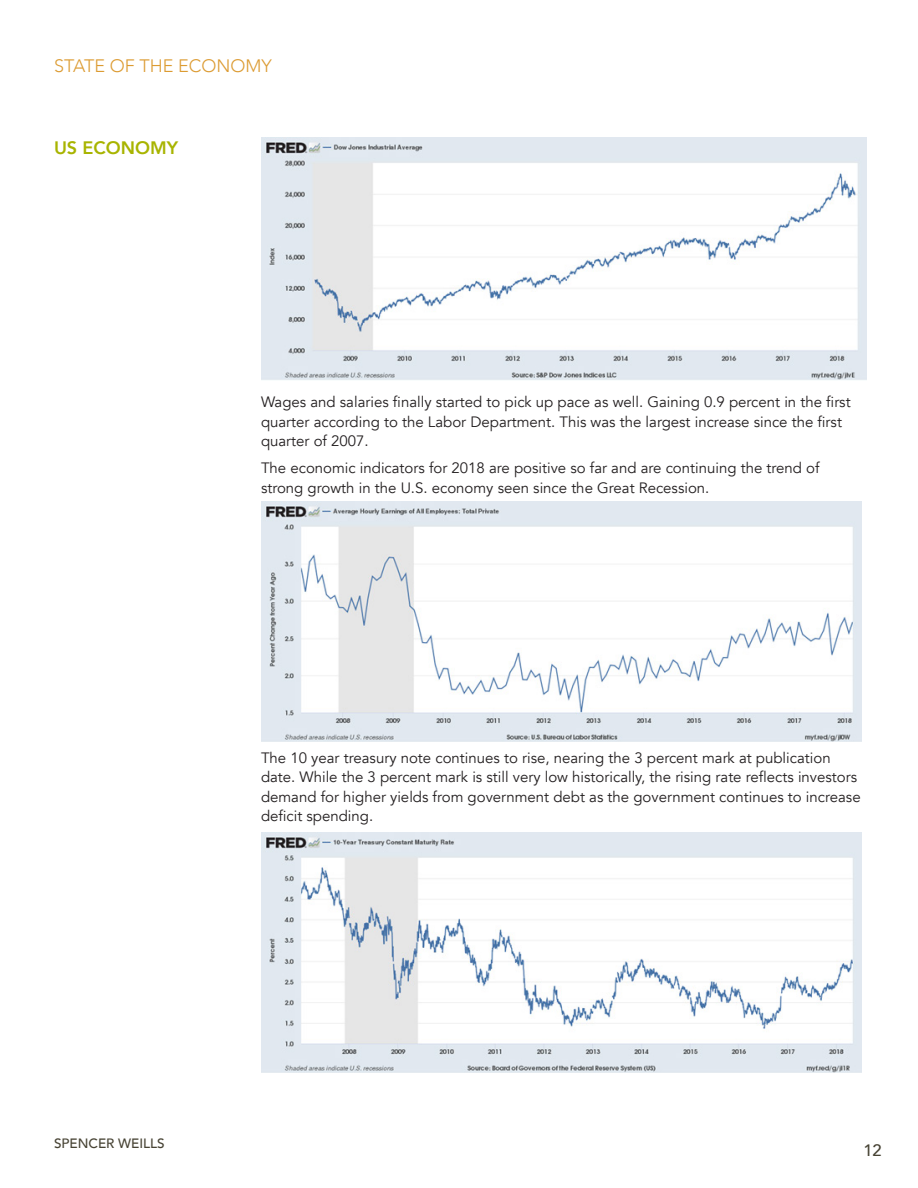
<style>
.page{position:relative;width:918px;height:1188px;background:#fff}
.page>*{position:absolute;margin:0;border:0;box-sizing:border-box;transform-origin:0 0}
.t1{font:300 18px "Avenir";color:#dc9b32}
.t2{font:800 18px "Avenir";color:#a8b400}
.t3{font:500 16.5px "Avenir";color:#474334}
.t4{font:15px/19.5px "Avenir";color:#231f20}
.t5{font:500 13.5px "Avenir";color:#474334}
</style>
<div class="page">
<img style="left:261px;top:138px;width:605px;height:242px">
<img style="left:261px;top:502px;width:600px;height:240px">
<img style="left:261px;top:832px;width:600px;height:240px">
<p class="t1" style="left:54px;top:55px;width:219px">STATE OF THE ECONOMY</p>
<p class="t2" style="left:54px;top:134px;width:126px">US ECONOMY</p>
<p class="t4" style="left:261px;top:392px;width:591px">Wages and salaries finally started to pick up pace as well. Gaining 0.9 percent in the first quarter according to the Labor Department. This was the largest increase since the first quarter of 2007.</p>
<p class="t4" style="left:261px;top:458px;width:560px">The economic indicators for 2018 are positive so far and are continuing the trend of strong growth in the U.S. economy seen since the Great Recession.</p>
<p class="t4" style="left:261px;top:748px;width:601px">The 10 year treasury note continues to rise, nearing the 3 percent mark at publication date. While the 3 percent mark is still very low historically, the rising rate reflects investors demand for higher yields from government debt as the government continues to increase deficit spending.</p>
<p class="t5" style="left:54px;top:1131px;width:112px">SPENCER WEILLS</p>
<p class="t3" style="left:863px;top:1136px;width:20px">12</p>
</div>
